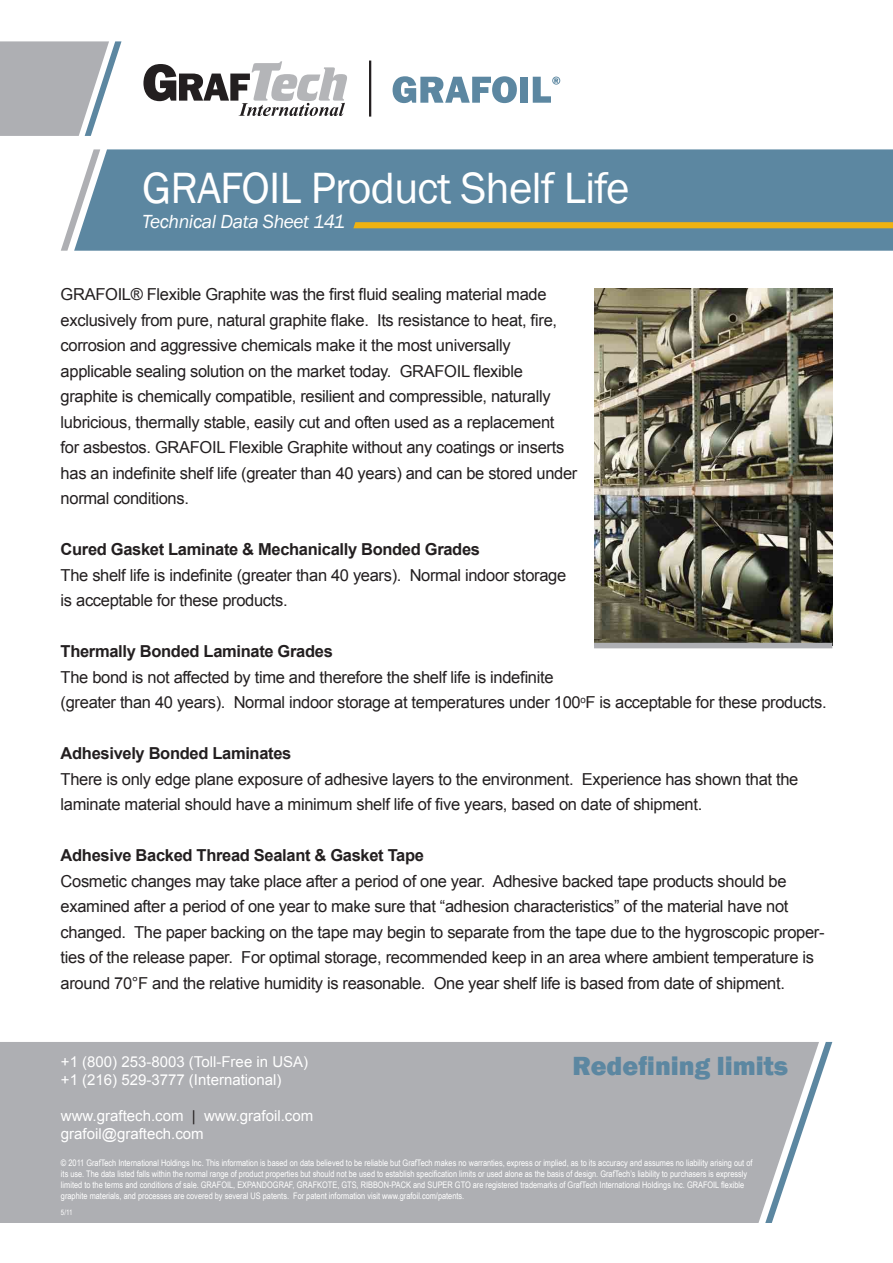
<style>
.page{position:relative;width:893px;height:1263px;background:#fff}
.page>*{position:absolute;margin:0;border:0;box-sizing:border-box;transform-origin:0 0}
.Title_SUB{font:45px "Franklin Gothic";letter-spacing:-.02em;color:#fff}
.t1{font:800 27px "Franklin Gothic";color:#5c87a1}
.Title_SUB-2{font:italic 19.5px "Franklin Gothic";letter-spacing:-.02em;color:#fff}
.t2{font:16.5px/25.5px "Arial";letter-spacing:-.02em;color:#231f20}
.t3{font:700 16.5px "Arial";letter-spacing:-.02em;color:#231f20}
.t4{font:15px "Arial";color:#fff}
.t5{font:9px/10.8px "Arial Narrow";color:#fff}
.t6{font:7.5px "Arial Narrow";color:#fff}
.s1{color:#231f20}
</style>
<div class="page">
<svg style="left:393px;top:76px;width:124px;height:27px"></svg>
<div style="left:520px;top:77px;width:8px;height:26px;background:#5c87a1"></div>
<svg style="left:533px;top:77px;width:27px;height:26px"></svg>
<hr style="left:369px;top:61px;width:2px;height:56px;background:#231f20">
<svg style="left:61px;top:210px;width:13px;height:41px"></svg>
<div style="left:74px;top:149px;width:819px;height:102px;background:#5c87a1"></div>
<svg style="left:0;top:41px;width:122px;height:95px"></svg>
<svg style="left:143px;top:61px;width:204px;height:55px"></svg>
<svg style="left:353px;top:222px;width:540px;height:6px;background:#eab015"></svg>
<img style="left:594px;top:288px;width:238px;height:355px">
<div style="left:594px;top:643px;width:238px;height:5px;background:#aeafb3"></div>
<div style="left:0;top:1042px;width:765px;height:181px;background:#aeafb3"></div>
<svg style="left:765px;top:1042px;width:67px;height:181px"></svg>
<p class="Title_SUB" style="left:142px;top:160px;width:489px">GRAFOIL Product Shelf Life</p>
<p class="Title_SUB-2" style="left:142px;top:210px;width:204px">Technical Data Sheet 141</p>
<p class="t2" style="left:61px;top:282px;width:487px">GRAFOIL® Flexible Graphite was the first fluid sealing material made</p>
<p class="t2" style="left:61px;top:307px;width:498px">exclusively from pure, natural graphite flake. Its resistance to heat, fire,</p>
<p class="t2" style="left:61px;top:333px;width:451px">corrosion and aggressive chemicals make it the most universally</p>
<p class="t2" style="left:61px;top:358px;width:464px">applicable sealing solution on the market today. GRAFOIL flexible</p>
<p class="t2" style="left:61px;top:384px;width:492px">graphite is chemically compatible, resilient and compressible, naturally</p>
<p class="t2" style="left:61px;top:409px;width:495px">lubricious, thermally stable, easily cut and often used as a replacement</p>
<p class="t2" style="left:61px;top:435px;width:505px">for asbestos. GRAFOIL Flexible Graphite without any coatings or inserts</p>
<p class="t2" style="left:61px;top:460px;width:518px">has an indefinite shelf life (greater than 40 years) and can be stored under</p>
<p class="t2" style="left:61px;top:486px;width:130px">normal conditions.</p>
<p class="t3" style="left:61px;top:538px;width:421px">Cured Gasket Laminate &amp; Mechanically Bonded Grades</p>
<p class="t2" style="left:61px;top:562px;width:507px">The shelf life is indefinite (greater than 40 years). Normal indoor storage</p>
<p class="t2" style="left:61px;top:588px;width:228px">is acceptable for these products.</p>
<p class="t3" style="left:61px;top:640px;width:274px">Thermally Bonded Laminate Grades</p>
<p class="t2" style="left:61px;top:664px;width:494px">The bond is not affected by time and therefore the shelf life is indefinite</p>
<p class="t2" style="left:61px;top:690px;width:767px">(greater than 40 years). Normal indoor storage at temperatures under 100<sup>o</sup>F is acceptable for these products.</p>
<p class="t3" style="left:61px;top:742px;width:232px">Adhesively Bonded Laminates</p>
<p class="t2" style="left:61px;top:766px;width:739px">There is only edge plane exposure of adhesive layers to the environment. Experience has shown that the laminate material should have a minimum shelf life of five years, based on date of shipment.</p>
<p class="t3" style="left:61px;top:844px;width:365px">Adhesive Backed Thread Sealant &amp; Gasket Tape</p>
<p class="t2" style="left:61px;top:868px;width:765px">Cosmetic changes may take place after a period of one year. Adhesive backed tape products should be examined after a period of one year to make sure that “adhesion characteristics” of the material have not changed. The paper backing on the tape may begin to separate from the tape due to the hygroscopic proper&shy;ties of the release paper. For optimal storage, recommended keep in an area where ambient temperature is around 70°F and the relative humidity is reasonable. One year shelf life is based from date of shipment.</p>
<p class="t4" style="left:61px;top:1052px;width:249px">+1 (800) 253-8003 (Toll-Free in USA)</p>
<p class="t4" style="left:61px;top:1070px;width:222px">+1 (216) 529-3777 (International)</p>
<p class="t4" style="left:61px;top:1106px;width:254px">www.graftech.com <span class="s1">|</span> www.grafoil.com</p>
<p class="t4" style="left:61px;top:1124px;width:144px">grafoil@graftech.com</p>
<p class="t1" style="left:572px;top:1048px;width:217px">Redefining limits</p>
<p class="t5" style="left:61px;top:1157px;width:693px">© 2011 GrafTech International Holdings Inc. This information is based on data believed to be reliable but GrafTech makes no warranties, express or implied, as to its accuracy and assumes no liability arising out of its use. The data listed falls within the normal range of product properties but should not be used to establish specification limits or used alone as the basis of design. GrafTech’s liability to purchasers is expressly limited to the terms and conditions of sale. GRAFOIL, EXPANDOGRAF, GRAFKOTE, GTS, RIBBON-PACK and SUPER GTO are registered trademarks of GrafTech International Holdings Inc. GRAFOIL flexible graphite materials, and processes are covered by several US patents. For patent information visit www.grafoil.com/patents.</p>
<p class="t6" style="left:61px;top:1206px;width:13px">5/11</p>
</div>
